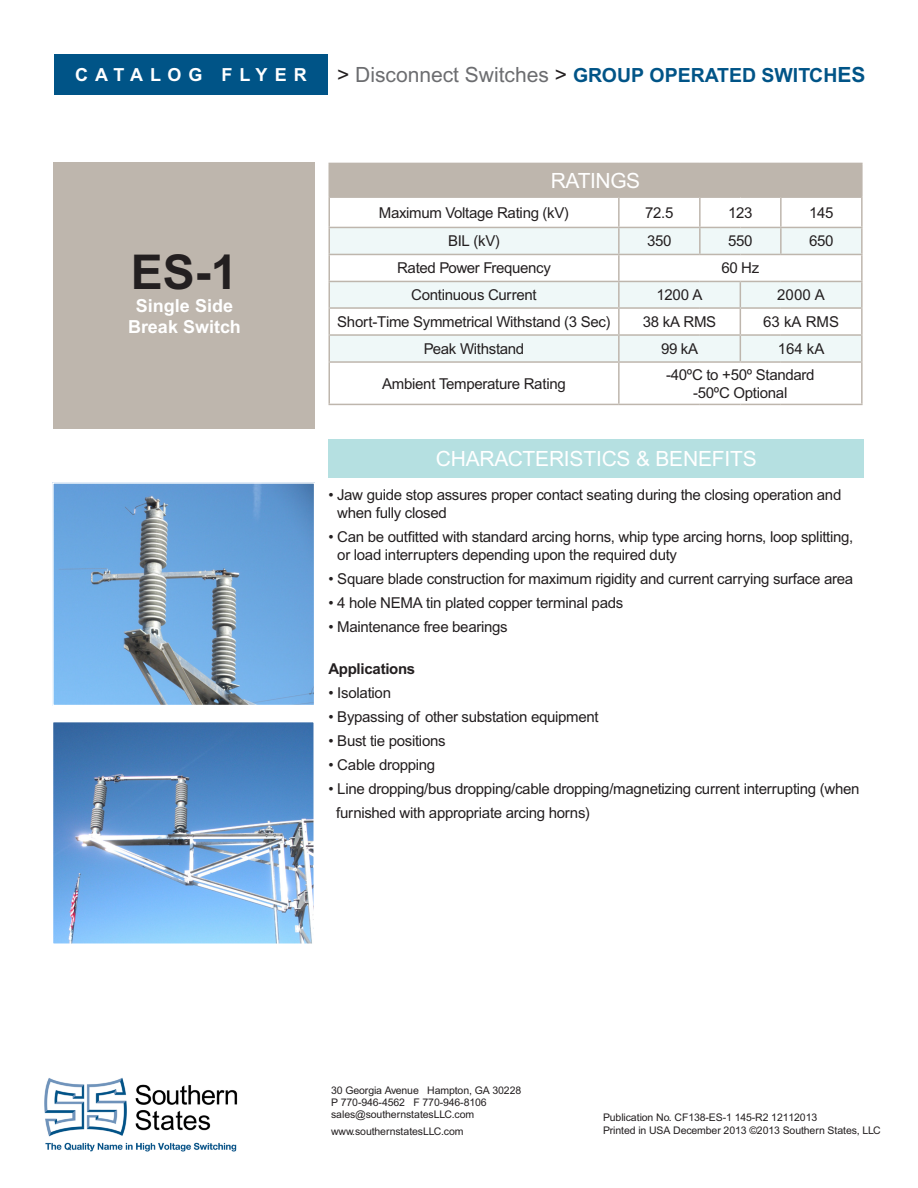
<style>
.page{position:relative;width:918px;height:1188px;background:#fff}
.page>*{position:absolute;margin:0;border:0;box-sizing:border-box;transform-origin:0 0}
.t1{font:700 48px "Arial MT Std";color:#231f20}
.t2{font:21px "Arial MT Std";letter-spacing:-.01em;color:#fff}
.t3{font:700 19.5px "Arial MT Std";color:#005487}
.t4{font:700 18px "Arial MT Std";color:#fff}
.t5{font:700 18px "Arial MT Std";letter-spacing:.39em;color:#fff}
.t6{font:15px/18px "Arial MT Std";letter-spacing:-.02em;color:#231f20}
.t7{font:700 15px "Arial MT Std";letter-spacing:-.02em;color:#231f20}
.t8{font:10.5px "Arial MT Std";letter-spacing:-.01em;color:#231f20}
.s1{font-weight:400;font-size:21px;color:#231f20}
.s2{font-weight:400;font-size:21px;color:#6c6d70}
.s3{font-size:21px}
</style>
<div class="page">
<div style="left:53px;top:162px;width:262px;height:266px;background:#beb6ad"></div>
<div style="left:328px;top:440px;width:536px;height:38px;background:#b5e0e1"></div>
<img style="left:55px;top:485px;width:257px;height:218px">
<div style="left:52px;top:482px;width:263px;height:224px;border:2px solid #fff"></div>
<div style="left:54px;top:54px;width:274px;height:40px;background:#005487"></div>
<img style="left:44px;top:1077px;width:194px;height:75px">
<div style="left:329px;top:163px;width:533px;height:34px;background:#beb6ad"></div>
<svg style="left:330px;top:228px;width:531px;height:133px;fill:#eff8f8"></svg>
<hr style="left:328px;top:198px;width:2px;height:29px;background:#beb6ad">
<hr style="left:618px;top:198px;width:2px;height:29px;background:#beb6ad">
<hr style="left:699px;top:198px;width:2px;height:29px;background:#beb6ad">
<hr style="left:780px;top:198px;width:2px;height:29px;background:#beb6ad">
<hr style="left:861px;top:198px;width:2px;height:29px;background:#beb6ad">
<hr style="left:328px;top:227px;width:291px;height:1px;background:#beb6ad">
<hr style="left:328px;top:228px;width:2px;height:26px;background:#beb6ad">
<hr style="left:619px;top:227px;width:81px;height:1px;background:#beb6ad">
<hr style="left:618px;top:228px;width:2px;height:26px;background:#beb6ad">
<hr style="left:700px;top:227px;width:40px;height:1px;background:#beb6ad">
<hr style="left:699px;top:228px;width:2px;height:26px;background:#beb6ad">
<hr style="left:740px;top:227px;width:41px;height:1px;background:#beb6ad">
<hr style="left:781px;top:227px;width:82px;height:1px;background:#beb6ad">
<hr style="left:780px;top:228px;width:2px;height:26px;background:#beb6ad">
<hr style="left:861px;top:228px;width:2px;height:26px;background:#beb6ad">
<hr style="left:328px;top:254px;width:291px;height:1px;background:#beb6ad">
<hr style="left:328px;top:255px;width:2px;height:26px;background:#beb6ad">
<hr style="left:619px;top:254px;width:81px;height:1px;background:#beb6ad">
<hr style="left:618px;top:255px;width:2px;height:26px;background:#beb6ad">
<hr style="left:700px;top:254px;width:40px;height:1px;background:#beb6ad">
<hr style="left:740px;top:254px;width:41px;height:1px;background:#beb6ad">
<hr style="left:781px;top:254px;width:82px;height:1px;background:#beb6ad">
<hr style="left:861px;top:255px;width:2px;height:26px;background:#beb6ad">
<hr style="left:328px;top:281px;width:291px;height:1px;background:#beb6ad">
<hr style="left:328px;top:282px;width:2px;height:25px;background:#beb6ad">
<hr style="left:619px;top:281px;width:81px;height:1px;background:#beb6ad">
<hr style="left:618px;top:282px;width:2px;height:25px;background:#beb6ad">
<hr style="left:700px;top:281px;width:40px;height:1px;background:#beb6ad">
<hr style="left:740px;top:281px;width:41px;height:1px;background:#beb6ad">
<hr style="left:781px;top:281px;width:82px;height:1px;background:#beb6ad">
<hr style="left:861px;top:282px;width:2px;height:25px;background:#beb6ad">
<hr style="left:328px;top:307px;width:291px;height:2px;background:#beb6ad">
<hr style="left:328px;top:309px;width:2px;height:25px;background:#beb6ad">
<hr style="left:619px;top:307px;width:81px;height:2px;background:#beb6ad">
<hr style="left:618px;top:309px;width:2px;height:25px;background:#beb6ad">
<hr style="left:700px;top:307px;width:40px;height:2px;background:#beb6ad">
<hr style="left:740px;top:307px;width:41px;height:2px;background:#beb6ad">
<hr style="left:781px;top:307px;width:82px;height:2px;background:#beb6ad">
<hr style="left:861px;top:309px;width:2px;height:25px;background:#beb6ad">
<hr style="left:328px;top:334px;width:291px;height:2px;background:#beb6ad">
<hr style="left:328px;top:336px;width:2px;height:25px;background:#beb6ad">
<hr style="left:619px;top:334px;width:81px;height:2px;background:#beb6ad">
<hr style="left:618px;top:336px;width:2px;height:25px;background:#beb6ad">
<hr style="left:700px;top:334px;width:40px;height:2px;background:#beb6ad">
<hr style="left:740px;top:334px;width:41px;height:2px;background:#beb6ad">
<svg style="left:740px;top:282px;width:1px;height:79px"></svg>
<hr style="left:781px;top:334px;width:82px;height:2px;background:#beb6ad">
<hr style="left:861px;top:336px;width:2px;height:25px;background:#beb6ad">
<hr style="left:328px;top:361px;width:291px;height:2px;background:#beb6ad">
<hr style="left:328px;top:363px;width:2px;height:41px;background:#beb6ad">
<hr style="left:619px;top:361px;width:81px;height:2px;background:#beb6ad">
<hr style="left:618px;top:363px;width:2px;height:41px;background:#beb6ad">
<hr style="left:700px;top:361px;width:40px;height:2px;background:#beb6ad">
<hr style="left:740px;top:361px;width:41px;height:2px;background:#beb6ad">
<hr style="left:781px;top:361px;width:82px;height:2px;background:#beb6ad">
<hr style="left:861px;top:363px;width:2px;height:41px;background:#beb6ad">
<hr style="left:328px;top:404px;width:291px;height:1px;background:#beb6ad">
<hr style="left:619px;top:404px;width:81px;height:1px;background:#beb6ad">
<hr style="left:700px;top:404px;width:40px;height:1px;background:#beb6ad">
<hr style="left:740px;top:404px;width:41px;height:1px;background:#beb6ad">
<hr style="left:781px;top:404px;width:82px;height:1px;background:#beb6ad">
<hr style="left:328px;top:163px;width:291px;height:1px;background:#beb6ad">
<hr style="left:328px;top:164px;width:2px;height:32px;background:#beb6ad">
<hr style="left:781px;top:163px;width:82px;height:1px;background:#beb6ad">
<hr style="left:861px;top:164px;width:2px;height:32px;background:#beb6ad">
<hr style="left:328px;top:196px;width:291px;height:2px;background:#beb6ad">
<hr style="left:619px;top:196px;width:81px;height:2px;background:#beb6ad">
<hr style="left:700px;top:196px;width:40px;height:2px;background:#beb6ad">
<hr style="left:740px;top:196px;width:41px;height:2px;background:#beb6ad">
<hr style="left:781px;top:196px;width:82px;height:2px;background:#beb6ad">
<img style="left:55px;top:724px;width:257px;height:218px">
<div style="left:52px;top:721px;width:263px;height:224px;border:2px solid #fff"></div>
<p class="t5" style="left:75px;top:64px;width:233px">CATALOG FLYER</p>
<p class="t3" style="left:337px;top:64px;width:530px"><span class="s1">&gt;</span> <span class="s2">Disconnect Switches</span> <span class="s1">&gt;</span> GROUP OPERATED SWITCH<span class="s3">ES</span></p>
<p class="t1" style="left:131px;top:244px;width:108px">ES-1</p>
<p class="t4" style="left:136px;top:295px;width:99px">Single Side</p>
<p class="t4" style="left:128px;top:316px;width:114px">Break Switch</p>
<p class="t2" style="left:551px;top:169px;width:91px">RATINGS</p>
<p class="t6" style="left:379px;top:204px;width:192px">Maximum Voltage Rating (kV)</p>
<p class="t6" style="left:645px;top:204px;width:30px">72.5</p>
<p class="t6" style="left:728px;top:204px;width:26px">123</p>
<p class="t6" style="left:809px;top:204px;width:26px">145</p>
<p class="t6" style="left:448px;top:233px;width:54px">BIL (kV)</p>
<p class="t6" style="left:647px;top:233px;width:26px">350</p>
<p class="t6" style="left:728px;top:233px;width:26px">550</p>
<p class="t6" style="left:809px;top:233px;width:26px">650</p>
<p class="t6" style="left:397px;top:260px;width:155px">Rated Power Frequency</p>
<p class="t6" style="left:721px;top:260px;width:39px">60 Hz</p>
<p class="t6" style="left:411px;top:287px;width:127px">Continuous Current</p>
<p class="t6" style="left:657px;top:287px;width:48px">1200 A</p>
<p class="t6" style="left:777px;top:287px;width:49px">2000 A</p>
<p class="t6" style="left:337px;top:313px;width:275px">Short-Time Symmetrical Withstand (3 Sec)</p>
<p class="t6" style="left:643px;top:313px;width:75px">38 kA RMS</p>
<p class="t6" style="left:763px;top:313px;width:77px">63 kA RMS</p>
<p class="t6" style="left:424px;top:340px;width:102px">Peak Withstand</p>
<p class="t6" style="left:661px;top:340px;width:39px">99 kA</p>
<p class="t6" style="left:778px;top:340px;width:48px">164 kA</p>
<p class="t6" style="left:382px;top:375px;width:185px">Ambient Temperature Rating</p>
<p class="t6" style="left:666px;top:366px;width:150px">-40ºC to +50º Standard</p>
<p class="t6" style="left:693px;top:384px;width:96px">-50ºC Optional</p>
<p class="t2" style="left:436px;top:447px;width:322px">CHARACTERISTICS &amp; BENEFITS</p>
<p class="t6" style="left:337px;top:486px;width:506px;text-indent:-9px">• Jaw guide stop assures proper contact seating during the closing operation and when fully closed</p>
<p class="t6" style="left:337px;top:528px;width:517px;text-indent:-9px">• Can be outfitted with standard arcing horns, whip type arcing horns, loop splitting, or load interrupters depending upon the required duty</p>
<p class="t6" style="left:328px;top:570px;width:526px">• Square blade construction for maximum rigidity and current carrying surface area</p>
<p class="t6" style="left:328px;top:594px;width:296px">• 4 hole NEMA tin plated copper terminal pads</p>
<p class="t6" style="left:328px;top:618px;width:181px">• Maintenance free bearings</p>
<p class="t7" style="left:328px;top:659px;width:88px">Applications</p>
<p class="t6" style="left:328px;top:684px;width:64px">• Isolation</p>
<p class="t6" style="left:328px;top:708px;width:272px">• Bypassing of other substation equipment</p>
<p class="t6" style="left:328px;top:732px;width:119px">• Bust tie positions</p>
<p class="t6" style="left:328px;top:756px;width:108px">• Cable dropping</p>
<p class="t6" style="left:328px;top:780px;width:533px">• Line dropping/bus dropping/cable dropping/magnetizing current interrupting (when</p>
<p class="t6" style="left:336px;top:804px;width:255px">furnished with appropriate arcing horns)</p>
<p class="t8" style="left:331px;top:1085px;width:192px">30 Georgia Avenue Hampton, GA 30228</p>
<p class="t8" style="left:331px;top:1097px;width:157px">P 770-946-4562 F 770-946-8106</p>
<p class="t8" style="left:331px;top:1109px;width:145px">sales@southernstatesLLC.com</p>
<p class="t8" style="left:331px;top:1125px;width:134px">www.southernstatesLLC.com</p>
<p class="t8" style="left:603px;top:1112px;width:216px">Publication No. CF138-ES-1 145-R2 12112013</p>
<p class="t8" style="left:603px;top:1124px;width:279px">Printed in USA December 2013 ©2013 Southern States, LLC</p>
</div>
